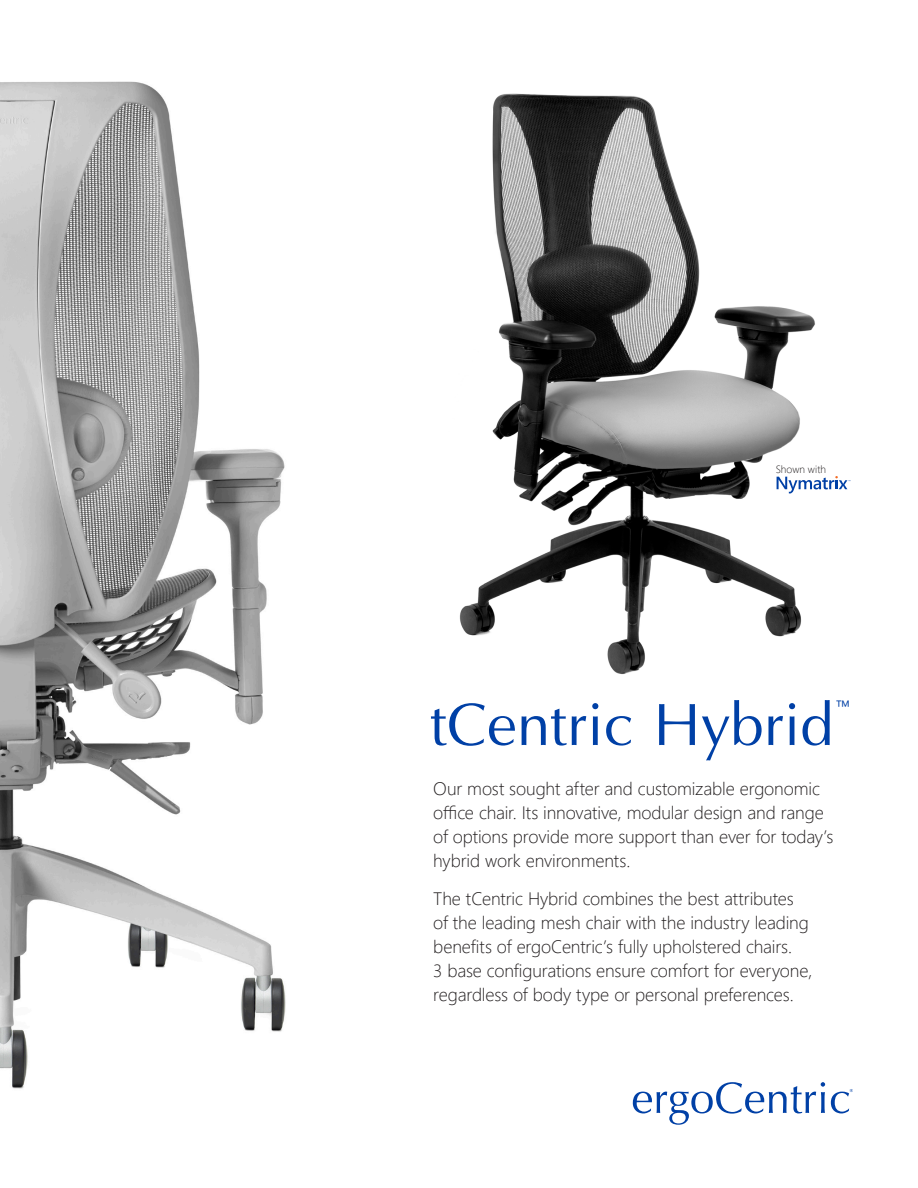
<style>
.page{position:relative;width:918px;height:1188px;background:#fff}
.page>*{position:absolute;margin:0;border:0;box-sizing:border-box;transform-origin:0 0}
.t1{font:60px "Optima";color:#0040a6}
.t2{font:19.2px "Webly Sleek UI Semilight";color:#0040a6}
.t3{font:18px/24px "Webly Sleek UI Light";letter-spacing:-.01em;color:#231f20}
.t4{font:10.5px "Webly Sleek UI Light";letter-spacing:.005em;color:#231f20}
.t5{font:700 4.35px "Optima";color:#0040a6}
</style>
<div class="page">
<img style="left:459px;top:93px;width:356px;height:582px">
<svg style="left:633px;top:1082px;width:192px;height:43px"></svg>
<svg style="left:831px;top:1092px;width:18px;height:21px"></svg>
<img style="left:0;top:81px;width:286px;height:1008px">
<svg style="left:777px;top:476px;width:73px;height:17px"></svg>
<p class="t4" style="left:776px;top:461px;width:52px">Shown with</p>
<h1 class="t1" style="left:430px;top:694px;width:405px">tCentric Hybrid</h1>
<p class="t2" style="left:836px;top:692px;width:16px">™</p>
<p class="t3" style="left:433px;top:776px;width:402px">Our most sought after and customizable ergonomic office chair. Its innovative, modular design and range of options provide more support than ever for today’s hybrid work environments.</p>
<p class="t3" style="left:433px;top:885px;width:381px">The tCentric Hybrid combines the best attributes of the leading mesh chair with the industry leading benefits of ergoCentric’s fully upholstered chairs.<br>3 base configurations ensure comfort for everyone, regardless of body type or personal preferences.</p>
<p class="t5" style="left:850px;top:1088px;width:5px">®</p>
</div>
